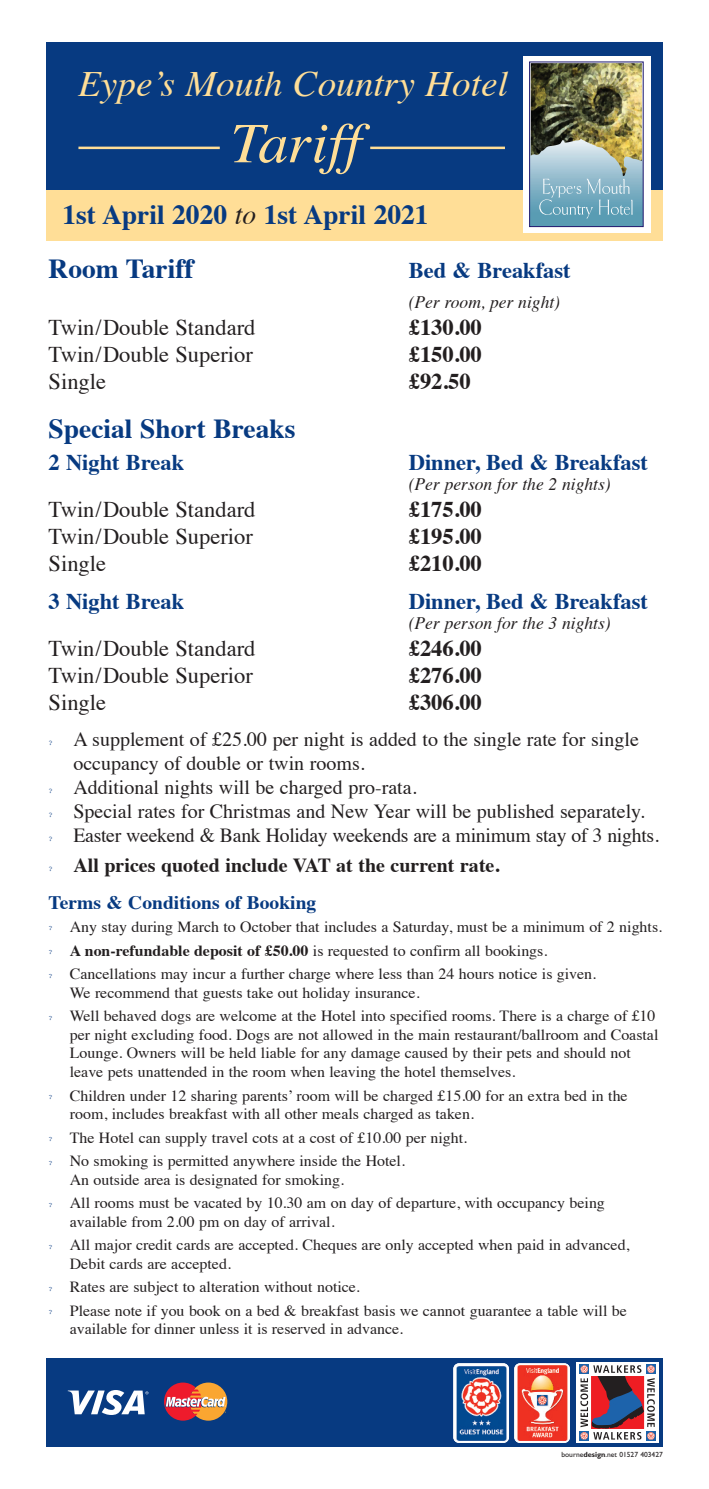
<style>
.page{position:relative;width:709px;height:1489px;background:#fff}
.page>*{position:absolute;margin:0;border:0;box-sizing:border-box;transform-origin:0 0}
.t1{font:italic 57.25px "Times";color:#ffde97;scale:1.05 1}
.t2{font:italic 35.75px "Times";color:#ffde97;scale:1.05 1}
.t3{font:700 27.5px/53.8px "Times";color:#073a81}
.t4{font:22.5px "Times";color:#231f20}
.t5{font:700 22.5px "Times";color:#073a81}
.t6{font:700 22.5px "Times";color:#231f20}
.t7{font:20px/24px "Times";color:#231f20}
.t8{font:700 20px "Times";color:#231f20}
.t9{font:700 19px "Times";color:#073a81}
.t10{font:italic 17.5px "Times";color:#231f20}
.t11{font:15.5px/23.5px "Times";color:#231f20}
.t12{font:7.5px "Gill Sans";color:#231f20}
.t13{font:7.5px "Courier";color:#073a81}
.s1{font-weight:400;font-style:italic;color:#231f20}
.s2{font-family:"Courier";font-size:7.25px;color:#073a81}
.s3{font-weight:700}
</style>
<div class="page">
<div style="left:46px;top:189px;width:617px;height:52px;background:#ffde97"></div>
<div style="left:46px;top:1358px;width:617px;height:88px;background:#073a81"></div>
<div style="left:46px;top:43px;width:617px;height:147px;background:#073a81"></div>
<div style="left:523px;top:56px;width:127px;height:177px;background:#fff"></div>
<svg style="left:531px;top:177px;width:110px;height:48px"></svg>
<img style="left:531px;top:63px;width:110px;height:114px">
<svg style="left:539px;top:179px;width:94px;height:39px"></svg>
<div style="left:529px;top:61px;width:114px;height:166px;border:1px solid #201c70"></div>
<svg style="left:164px;top:1382px;width:63px;height:38px"></svg>
<svg style="left:68px;top:1390px;width:80px;height:24px"></svg>
<hr style="left:78px;top:147px;width:142px;height:2px;background:#ffde97">
<hr style="left:370px;top:147px;width:135px;height:2px;background:#ffde97">
<div style="left:576px;top:1361px;width:82px;height:81px;background:#fff"></div>
<div style="left:579px;top:1363px;width:10px;height:10px;background:#1d63ab"></div>
<svg style="left:646px;top:1431px;width:10px;height:9px"></svg>
<div style="left:646px;top:1363px;width:10px;height:10px;background:#1d63ab"></div>
<svg style="left:579px;top:1431px;width:10px;height:9px"></svg>
<svg style="left:580px;top:1365px;width:75px;height:74px"></svg>
<img style="left:514px;top:1363px;width:56px;height:79px;border-radius:6px">
<img style="left:453px;top:1363px;width:56px;height:79px;border-radius:6px">
<h2 class="t2" style="left:78px;top:69px;width:411px">Eype’s Mouth Country Hotel</h2>
<h1 class="t1" style="left:231px;top:119px;width:126px">Tariff</h1>
<h3 class="t3" style="left:49px;top:191px;width:381px;text-indent:14px">1st April 2020 <span class="s1">to</span> 1st April 2021<br>Room Tariff</h3>
<h3 class="t5" style="left:409px;top:261px;width:163px">Bed &amp; Breakfast</h3>
<p class="t10" style="left:409px;top:294px;width:153px">(Per room, per night)</p>
<h3 class="t4" style="left:49px;top:318px;width:208px">Twin/Double Standard</h3>
<h3 class="t6" style="left:409px;top:318px;width:75px">£130.00</h3>
<h3 class="t4" style="left:49px;top:345px;width:206px">Twin/Double Superior</h3>
<h3 class="t6" style="left:409px;top:345px;width:75px">£150.00</h3>
<h3 class="t4" style="left:49px;top:372px;width:59px">Single</h3>
<h3 class="t6" style="left:409px;top:372px;width:63px">£92.50</h3>
<h3 class="t3" style="left:49px;top:404px;width:248px">Special Short Breaks</h3>
<h3 class="t5" style="left:49px;top:453px;width:137px">2 Night Break</h3>
<h3 class="t5" style="left:409px;top:453px;width:241px">Dinner, Bed &amp; Breakfast</h3>
<p class="t10" style="left:409px;top:477px;width:203px">(Per person for the 2 nights)</p>
<h3 class="t4" style="left:49px;top:500px;width:208px">Twin/Double Standard</h3>
<h3 class="t6" style="left:409px;top:500px;width:75px">£175.00</h3>
<h3 class="t4" style="left:49px;top:527px;width:206px">Twin/Double Superior</h3>
<h3 class="t6" style="left:409px;top:527px;width:75px">£195.00</h3>
<h3 class="t4" style="left:49px;top:554px;width:59px">Single</h3>
<h3 class="t6" style="left:409px;top:554px;width:75px">£210.00</h3>
<h3 class="t5" style="left:49px;top:592px;width:137px">3 Night Break</h3>
<h3 class="t5" style="left:409px;top:592px;width:241px">Dinner, Bed &amp; Breakfast</h3>
<p class="t10" style="left:409px;top:616px;width:203px">(Per person for the 3 nights)</p>
<h3 class="t4" style="left:49px;top:639px;width:208px">Twin/Double Standard</h3>
<h3 class="t6" style="left:409px;top:639px;width:75px">£246.00</h3>
<h3 class="t4" style="left:49px;top:666px;width:206px">Twin/Double Superior</h3>
<h3 class="t6" style="left:409px;top:666px;width:75px">£276.00</h3>
<h3 class="t4" style="left:49px;top:693px;width:59px">Single</h3>
<h3 class="t6" style="left:409px;top:693px;width:75px">£306.00</h3>
<p class="t13" style="left:49px;top:740px;width:6px">?</p>
<p class="t7" style="left:73px;top:729px;width:567px">A supplement of £25.00 per night is added to the single rate for single occupancy of double or twin rooms.</p>
<p class="t13" style="left:49px;top:788px;width:6px">?</p>
<p class="t7" style="left:73px;top:777px;width:345px">Additional nights will be charged pro-rata.</p>
<p class="t13" style="left:49px;top:812px;width:6px">?</p>
<p class="t7" style="left:73px;top:801px;width:573px">Special rates for Christmas and New Year will be published separately.</p>
<p class="t13" style="left:49px;top:836px;width:6px">?</p>
<p class="t7" style="left:73px;top:825px;width:587px">Easter weekend &amp; Bank Holiday weekends are a minimum stay of 3 nights.</p>
<p class="t13" style="left:49px;top:866px;width:6px">?</p>
<p class="t8" style="left:73px;top:857px;width:427px">All prices quoted include VAT at the current rate.</p>
<p class="t9" style="left:49px;top:894px;width:269px">Terms &amp; Conditions of Booking</p>
<p class="t11" style="left:49px;top:915px;width:615px"><span class="s2">?</span> Any stay during March to October that includes a Saturday, must be a minimum of 2 nights. <span class="s2">?</span> <span class="s3">A non-refundable deposit of £50.00</span> is requested to confirm all bookings.<br><span class="s2">?</span> Cancellations may incur a further charge where less than 24 hours notice is given.</p>
<p class="t11" style="left:49px;top:982px;width:608px;text-indent:21px">We recommend that guests take out holiday insurance.<br><span class="s2">?</span> Well behaved dogs are welcome at the Hotel into specified rooms. There is a charge of £10</p>
<p class="t11" style="left:70px;top:1026px;width:590px;line-height:18.5px">per night excluding food. Dogs are not allowed in the main restaurant/ballroom and Coastal<br>Lounge. Owners will be held liable for any damage caused by their pets and should not leave pets unattended in the room when leaving the hotel themselves.</p>
<p class="t11" style="left:70px;top:1087px;width:559px;line-height:18.5px;text-indent:-21px"><span class="s2">?</span> Children under 12 sharing parents’ room will be charged £15.00 for an extra bed in the room, includes breakfast with all other meals charged as taken.</p>
<p class="t11" style="left:49px;top:1126px;width:420px"><span class="s2">?</span> The Hotel can supply travel cots at a cost of £10.00 per night. <span class="s2">?</span> No smoking is permitted anywhere inside the Hotel.</p>
<p class="t11" style="left:49px;top:1168px;width:558px;text-indent:21px">An outside area is designated for smoking.<br><span class="s2">?</span> All rooms must be vacated by 10.30 am on day of departure, with occupancy being</p>
<p class="t11" style="left:49px;top:1210px;width:582px;text-indent:21px">available from 2.00 pm on day of arrival.<br><span class="s2">?</span> All major credit cards are accepted. Cheques are only accepted when paid in advanced,</p>
<p class="t11" style="left:49px;top:1252px;width:580px;text-indent:21px">Debit cards are accepted.<br><span class="s2">?</span> Rates are subject to alteration without notice.<br><span class="s2">?</span> Please note if you book on a bed &amp; breakfast basis we cannot guarantee a table will be</p>
<p class="t11" style="left:70px;top:1318px;width:335px">available for dinner unless it is reserved in advance.</p>
<p class="t12" style="left:561px;top:1451px;width:103px">bourne<span class="s3">design</span>.net 01527 403427</p>
</div>
